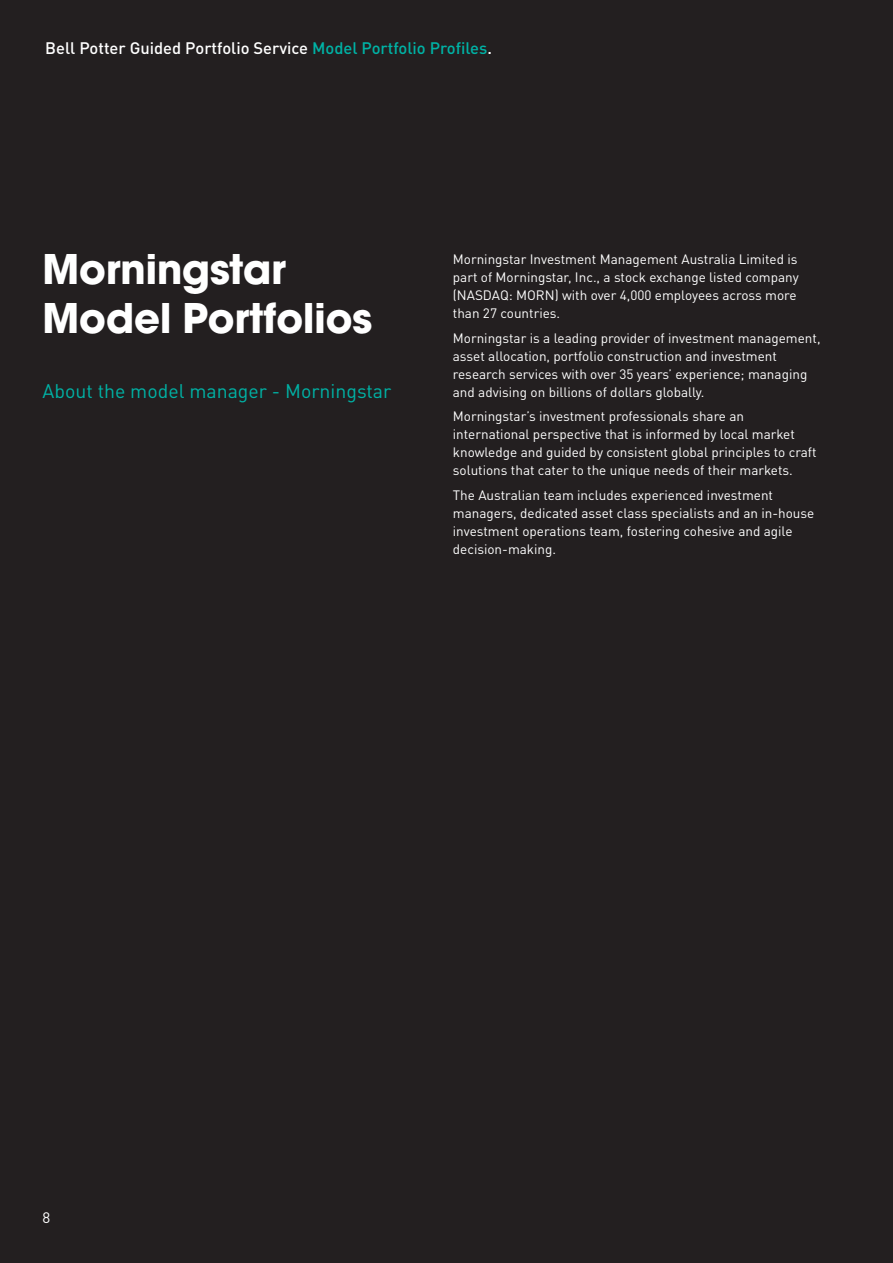
<style>
.page{position:relative;width:893px;height:1263px;background:#231f20}
.page>*{position:absolute;margin:0;border:0;box-sizing:border-box;transform-origin:0 0}
.Body_Text___Din_9_12{font:700 45px/48.6px "Avant Gard Goth EF";color:#fff}
.Body_Text___Din_9_12-2{font:19.5px "DINOT";color:#00b2a5}
.t1{font:500 16.5px "DIN";color:#fff}
.t2{font:15px "DINOT";color:#fff}
.Body_Text___Din_9_12-3{font:13.5px/18px "DINOT";color:#fff}
.s1{color:#00b2a5}
</style>
<div class="page">
<p class="t1" style="left:45px;top:38px;width:448px">Bell Potter Guided Portfolio Service <span class="s1">Model Portfolio Profiles</span>.</p>
<p class="Body_Text___Din_9_12" style="left:43px;top:244px;width:331px">Morningstar<br>Model Portfolios</p>
<p class="Body_Text___Din_9_12-2" style="left:43px;top:379px;width:350px">About the model manager - Morningstar</p>
<p class="Body_Text___Din_9_12-3" style="left:453px;top:250px;width:348px">Morningstar Investment Management Australia Limited is part of Morningstar, Inc., a stock exchange listed company (NASDAQ: MORN) with over 4,000 employees across more than 27 countries.</p>
<p class="Body_Text___Din_9_12-3" style="left:453px;top:329px;width:369px">Morningstar is a leading provider of investment management, asset allocation, portfolio construction and investment research services with over 35 years’ experience; managing and advising on billions of dollars globally.</p>
<p class="Body_Text___Din_9_12-3" style="left:453px;top:407px;width:365px">Morningstar’s investment professionals share an international perspective that is informed by local market knowledge and guided by consistent global principles to craft solutions that cater to the unique needs of their markets.</p>
<p class="Body_Text___Din_9_12-3" style="left:453px;top:485px;width:363px">The Australian team includes experienced investment managers, dedicated asset class specialists and an in-house investment operations team, fostering cohesive and agile decision-making.</p>
<p class="t2" style="left:43px;top:1208px;width:9px">8</p>
</div>
